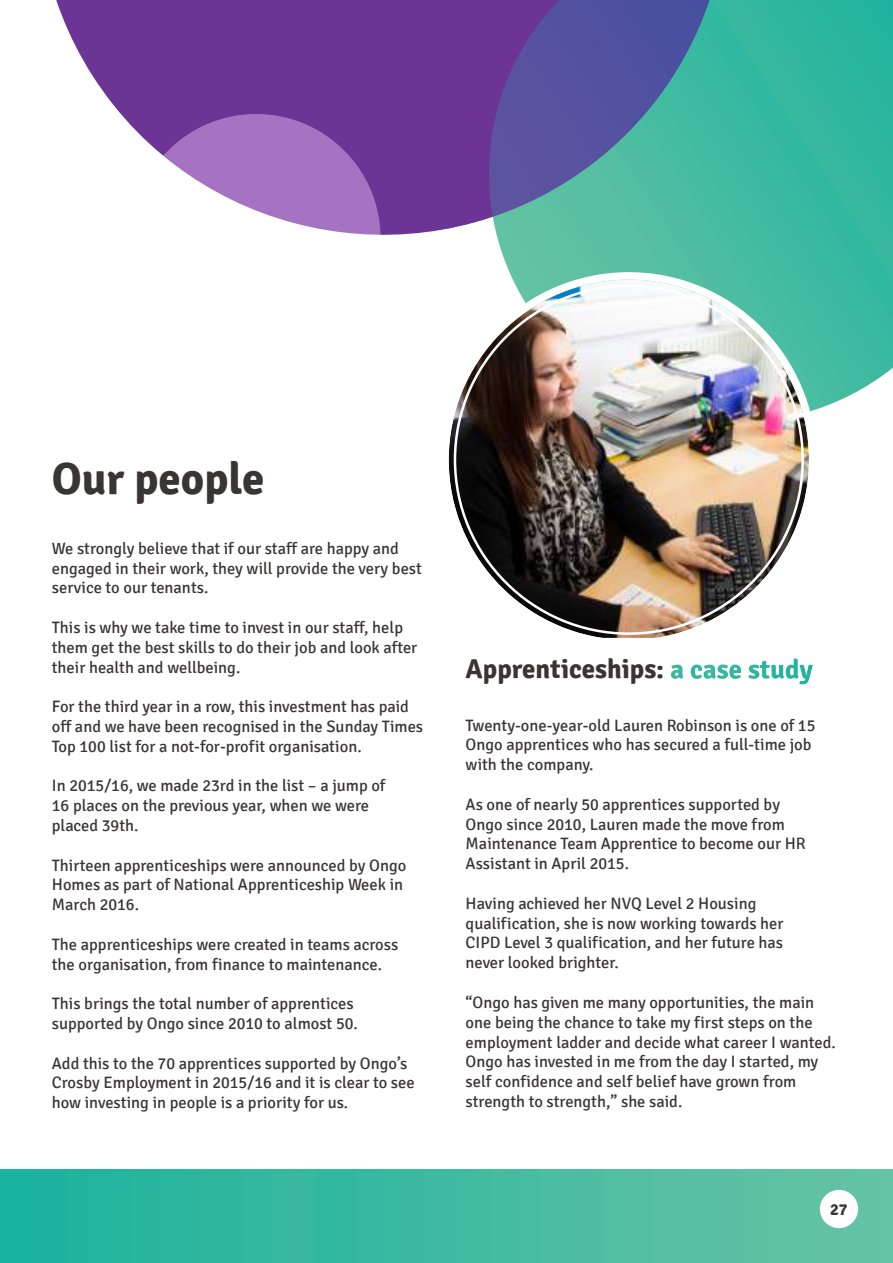
<style>
.page{position:relative;width:893px;height:1263px;background:#fff}
.page>*{position:absolute;margin:0;border:0;box-sizing:border-box;transform-origin:0 0}
.t1{font:700 45px "Signika";color:#393535}
.t2{font:700 27px "Signika";color:#393535}
.t3{font:16.5px/19.8px "Signika";color:#393535}
.t4{font:700 16.5px "Signika";color:#393535}
.s1{color:#fff}
</style>
<div class="page">
<svg style="left:56px;top:0;width:398px;height:235px;fill:#6c3494"></svg>
<svg style="left:454px;top:0;width:439px;height:412px;background:#4e9ba2"></svg>
<svg style="left:132px;top:114px;width:249px;height:249px"></svg>
<div style="left:0;top:1169px;width:893px;height:94px;background:linear-gradient(to right,#1ab29d,#68c3a4)"></div>
<div style="left:820px;top:1190px;width:38px;height:38px;background:#fff;border-radius:50%"></div>
<img style="left:450px;top:280px;width:359px;height:358px">
<h1 class="t1" style="left:52px;top:452px;width:214px">Our people</h1>
<p class="t3" style="left:52px;top:539px;width:372px">We strongly believe that if our staff are happy and engaged in their work, they will provide the very best service to our tenants.</p>
<p class="t3" style="left:52px;top:618px;width:367px">This is why we take time to invest in our staff, help them get the best skills to do their job and look after their health and wellbeing.</p>
<p class="t3" style="left:52px;top:697px;width:373px">For the third year in a row, this investment has paid off and we have been recognised in the Sunday Times<br>Top 100 list for a not-for-profit organisation.</p>
<p class="t3" style="left:52px;top:776px;width:335px">In 2015/16, we made 23rd in the list – a jump of<br>16 places on the previous year, when we were placed 39th.</p>
<p class="t3" style="left:52px;top:855px;width:356px">Thirteen apprenticeships were announced by Ongo<br>Homes as part of National Apprenticeship Week in<br>March 2016.</p>
<p class="t3" style="left:52px;top:935px;width:348px">The apprenticeships were created in teams across the organisation, from finance to maintenance.</p>
<p class="t3" style="left:52px;top:994px;width:307px">This brings the total number of apprentices supported by Ongo since 2010 to almost 50.</p>
<p class="t3" style="left:52px;top:1053px;width:364px">Add this to the 70 apprentices supported by Ongo’s<br>Crosby Employment in 2015/16 and it is clear to see how investing in people is a priority for us.</p>
<h2 class="t2" style="left:466px;top:653px;width:349px">Apprenticeships: <span class="s1">a case study</span></h2>
<p class="t3" style="left:466px;top:715px;width:351px">Twenty-one-year-old Lauren Robinson is one of 15<br>Ongo apprentices who has secured a full-time job with the company.</p>
<p class="t3" style="left:466px;top:795px;width:342px">As one of nearly 50 apprentices supported by Ongo since 2010, Lauren made the move from Maintenance Team Apprentice to become our HR Assistant in April 2015.</p>
<p class="t3" style="left:466px;top:894px;width:319px">Having achieved her NVQ Level 2 Housing qualification, she is now working towards her CIPD Level 3 qualification, and her future has never looked brighter.</p>
<p class="t3" style="left:466px;top:993px;width:372px">“Ongo has given me many opportunities, the main one being the chance to take my first steps on the employment ladder and decide what career I wanted.<br>Ongo has invested in me from the day I started, my self confidence and self belief have grown from strength to strength,” she said.</p>
<p class="t4" style="left:830px;top:1199px;width:19px">27</p>
</div>
